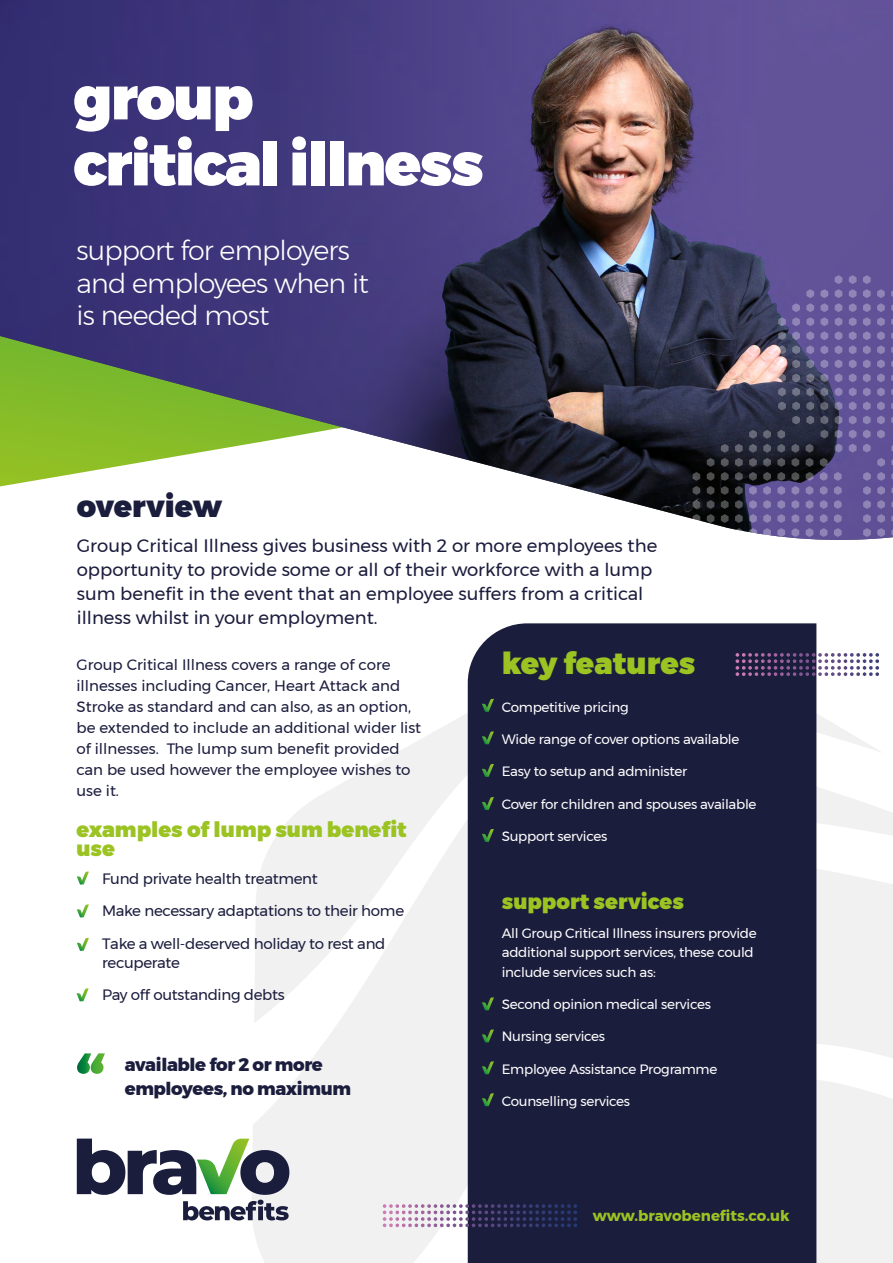
<style>
.page{position:relative;width:893px;height:1263px;background:#fff}
.page>*{position:absolute;margin:0;border:0;box-sizing:border-box;transform-origin:0 0}
.t1{font:900 62.55px "Montserrat";color:#fff}
.t2{font:900 60px/66px "Montserrat";letter-spacing:-.03em;color:#fff}
.t3{font:900 30px "Montserrat";color:#9bc322}
.t4{font:900 30px "Montserrat";color:#1b1d3d}
.t5{font:300 27px/32.4px "Montserrat";letter-spacing:-.03em;color:#fff}
.t6{font:900 21px/19.5px "Montserrat";color:#9bc322}
.t7{font:18px/24px "Montserrat";color:#1b1d3d}
.t8{font:800 18px "Montserrat";letter-spacing:-.02em;color:#1b1d3d}
.t9{font:15px/21px "Montserrat";color:#1b1d3d}
.t10{font:15px/32.2px "Montserrat";letter-spacing:-.02em;color:#1b1d3d}
.t11{font:700 15px "Montserrat";color:#9bc322}
.t12{font:13.5px/19.5px "Montserrat";letter-spacing:-.02em;color:#fff}
</style>
<div class="page">
<img style="left:0;top:0;width:893px;height:519px">
<svg style="left:692px;top:275px;width:201px;height:265px;background:#554f75"></svg>
<svg style="left:251px;top:626px;width:642px;height:637px;fill:#f1f1f2"></svg>
<svg style="left:77px;top:1138px;width:212px;height:82px"></svg>
<div style="left:468px;top:623px;width:348px;height:640px;background:#1b1d3d"></div>
<svg style="left:806px;top:653px;width:73px;height:4px"></svg>
<svg style="left:77px;top:872px;width:12px;height:12px"></svg>
<svg style="left:77px;top:904px;width:12px;height:13px"></svg>
<svg style="left:77px;top:938px;width:12px;height:13px"></svg>
<svg style="left:77px;top:988px;width:12px;height:13px"></svg>
<svg style="left:482px;top:699px;width:12px;height:13px"></svg>
<svg style="left:482px;top:764px;width:12px;height:13px"></svg>
<svg style="left:482px;top:797px;width:12px;height:13px"></svg>
<svg style="left:482px;top:829px;width:12px;height:13px"></svg>
<svg style="left:504px;top:1204px;width:73px;height:4px"></svg>
<svg style="left:482px;top:731px;width:12px;height:13px"></svg>
<svg style="left:482px;top:997px;width:12px;height:13px"></svg>
<svg style="left:482px;top:1029px;width:12px;height:13px"></svg>
<svg style="left:482px;top:1061px;width:12px;height:13px"></svg>
<svg style="left:482px;top:1093px;width:12px;height:13px"></svg>
<h2 class="t2" style="left:73px;top:66px;width:412px">group<br>critical illness</h2>
<h3 class="t5" style="left:77px;top:234px;width:294px">support for employers and employees when it is needed most</h3>
<h3 class="t4" style="left:77px;top:481px;width:147px">overview</h3>
<h3 class="t7" style="left:77px;top:533px;width:582px">Group Critical Illness gives business with 2 or more employees the opportunity to provide some or all of their workforce with a lump sum benefit in the event that an employee suffers from a critical illness whilst in your employment.</h3>
<p class="t9" style="left:77px;top:654px;width:346px">Group Critical Illness covers a range of core illnesses including Cancer, Heart Attack and Stroke as standard and can also, as an option, be extended to include an additional wider list of illnesses. The lump sum benefit provided can be used however the employee wishes to use it.</p>
<h3 class="t6" style="left:77px;top:819px;width:332px">examples of lump sum benefit use</h3>
<p class="t10" style="left:102px;top:862px;width:304px">Fund private health treatment<br>Make necessary adaptations to their home<br>Take a well-deserved holiday to rest and</p>
<p class="t10" style="left:102px;top:946px;width:184px">recuperate<br>Pay off outstanding debts</p>
<h1 class="t1" style="left:77px;top:1026px;width:32px">“</h1>
<h3 class="t8" style="left:125px;top:1050px;width:200px">available for 2 or more</h3>
<h3 class="t8" style="left:125px;top:1074px;width:228px">employees, no maximum</h3>
<h3 class="t3" style="left:502px;top:639px;width:195px">key features</h3>
<p class="t12" style="left:502px;top:697px;width:128px">Competitive pricing</p>
<p class="t12" style="left:502px;top:729px;width:239px">Wide range of cover options available</p>
<p class="t12" style="left:502px;top:762px;width:187px">Easy to setup and administer</p>
<p class="t12" style="left:502px;top:794px;width:256px">Cover for children and spouses available</p>
<p class="t12" style="left:502px;top:826px;width:107px">Support services</p>
<h3 class="t6" style="left:502px;top:891px;width:184px">support services</h3>
<p class="t12" style="left:502px;top:923px;width:256px">All Group Critical Illness insurers provide additional support services, these could include services such as:</p>
<p class="t12" style="left:502px;top:994px;width:211px">Second opinion medical services</p>
<p class="t12" style="left:502px;top:1026px;width:105px">Nursing services</p>
<p class="t12" style="left:502px;top:1059px;width:217px">Employee Assistance Programme</p>
<p class="t12" style="left:502px;top:1091px;width:130px">Counselling services</p>
<p class="t11" style="left:593px;top:1203px;width:198px">www.bravobenefits.co.uk</p>
</div>
